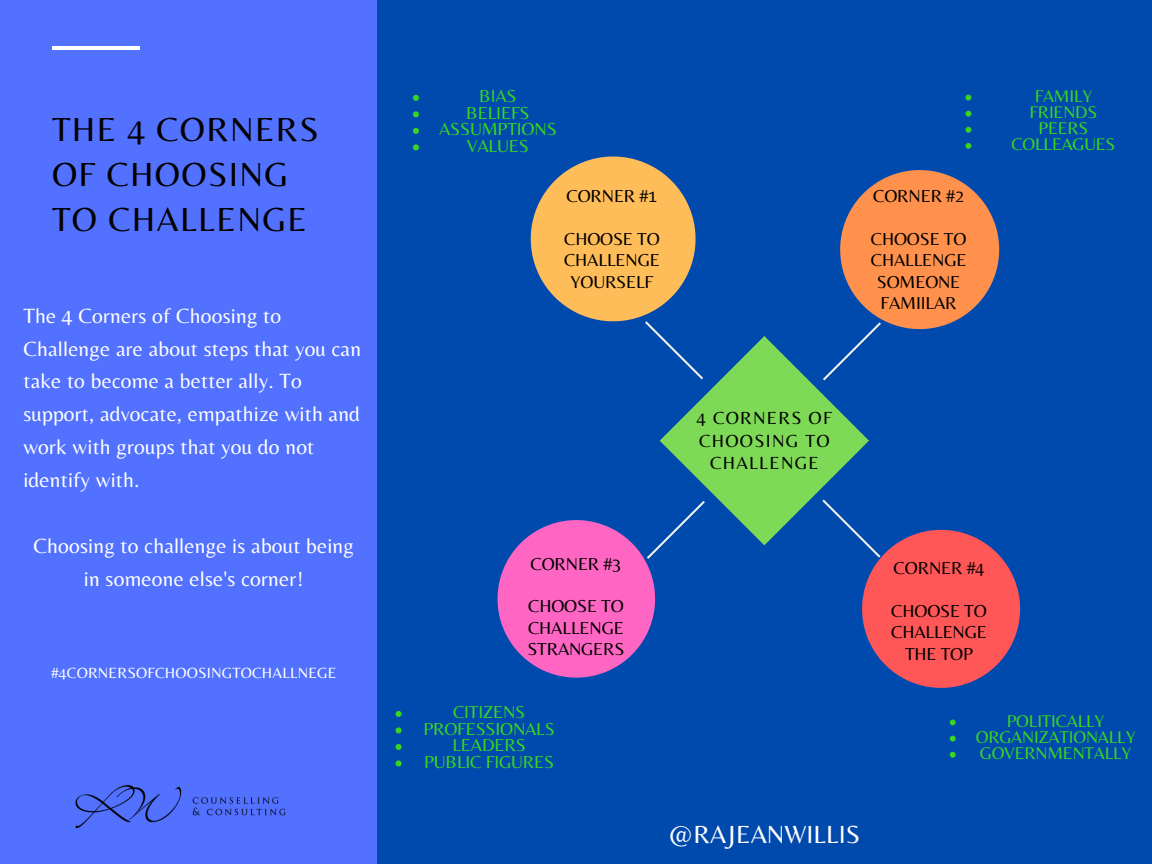
<style>
.page{position:relative;width:1152px;height:864px;background:#004aad}
.page>*{position:absolute;margin:0;border:0;box-sizing:border-box;transform-origin:0 0}
.t1{font:34.65px/45px "Belleza";letter-spacing:.04em;color:#000}
.t2{font:25.8px "Belleza";color:#fff}
.t3{font:21.45px/33px "Belleza";letter-spacing:.01em;color:#fff}
.t4{font:18.3px/22.2px "Belleza";letter-spacing:.07em;color:#000;text-align:center}
.t5{font:18.15px "Belleza";letter-spacing:-.01em;color:#39d520}
.t6{font:18px/21.3px "Belleza";letter-spacing:-.01em;color:#000;text-align:center}
.t7{font:18px "Belleza";letter-spacing:-.01em;color:#39d520}
.t8{font:17.7px "Belleza";letter-spacing:-.01em;color:#39d520}
.t9{font:15.45px "Belleza";letter-spacing:.01em;color:#fff}
</style>
<div class="page">
<div style="left:0;top:0;width:377px;height:864px;background:#5271ff"></div>
<hr style="left:52px;top:46px;width:87px;height:4px;background:#fff">
<svg style="left:660px;top:336px;width:209px;height:209px;fill:#7ed957"></svg>
<svg style="left:531px;top:157px;width:172px;height:222px"></svg>
<svg style="left:822px;top:500px;width:198px;height:188px"></svg>
<svg style="left:498px;top:501px;width:207px;height:177px"></svg>
<svg style="left:823px;top:170px;width:176px;height:210px"></svg>
<img style="left:75px;top:784px;width:211px;height:45px">
<svg style="left:413px;top:95px;width:6px;height:6px"></svg>
<svg style="left:413px;top:111px;width:6px;height:6px"></svg>
<svg style="left:413px;top:128px;width:6px;height:6px"></svg>
<svg style="left:413px;top:144px;width:6px;height:6px"></svg>
<svg style="left:966px;top:95px;width:5px;height:5px"></svg>
<svg style="left:966px;top:111px;width:5px;height:6px"></svg>
<svg style="left:966px;top:127px;width:5px;height:6px"></svg>
<svg style="left:966px;top:143px;width:5px;height:6px"></svg>
<svg style="left:396px;top:711px;width:6px;height:6px"></svg>
<svg style="left:396px;top:727px;width:6px;height:6px"></svg>
<svg style="left:396px;top:744px;width:6px;height:6px"></svg>
<svg style="left:396px;top:760px;width:6px;height:6px"></svg>
<svg style="left:950px;top:720px;width:6px;height:5px"></svg>
<svg style="left:950px;top:736px;width:6px;height:6px"></svg>
<svg style="left:950px;top:752px;width:6px;height:6px"></svg>
<p class="t1" style="left:52px;top:107px;width:268px">THE 4 CORNERS<br>OF CHOOSING<br>TO CHALLENGE</p>
<p class="t3" style="left:23px;top:299px;width:339px">The 4 Corners of Choosing to<br>Challenge are about steps that you can take to become a better ally. To support, advocate, empathize with and work with groups that you do not identify with.</p>
<p class="t3" style="left:33px;top:529px;width:322px;text-align:center">Choosing to challenge is about being in someone else's corner!</p>
<p class="t9" style="left:51px;top:664px;width:287px">#4CORNERSOFCHOOSINGTOCHALLNEGE</p>
<p class="t5" style="left:479px;top:86px;width:39px">BIAS</p>
<p class="t5" style="left:466px;top:102px;width:65px">BELIEFS</p>
<p class="t5" style="left:439px;top:119px;width:119px">ASSUMPTIONS</p>
<p class="t5" style="left:467px;top:135px;width:64px">VALUES</p>
<p class="t6" style="left:567px;top:185px;width:92px">CORNER #1</p>
<p class="t6" style="left:564px;top:228px;width:97px">CHOOSE TO<br>CHALLENGE<br>YOURSELF</p>
<p class="t6" style="left:873px;top:185px;width:92px">CORNER #2</p>
<p class="t6" style="left:871px;top:228px;width:97px">CHOOSE TO<br>CHALLENGE<br>SOMEONE<br>FAMIILAR</p>
<p class="t8" style="left:1035px;top:86px;width:59px">FAMILY</p>
<p class="t8" style="left:1030px;top:102px;width:69px">FRIENDS</p>
<p class="t8" style="left:1039px;top:118px;width:51px">PEERS</p>
<p class="t8" style="left:1012px;top:134px;width:105px">COLLEAGUES</p>
<p class="t6" style="left:531px;top:553px;width:92px">CORNER #3</p>
<p class="t6" style="left:527px;top:595px;width:99px;text-align:justify">CHOOSE TO CHALLENGE STRANGERS</p>
<p class="t7" style="left:453px;top:702px;width:74px">CITIZENS</p>
<p class="t7" style="left:423px;top:718px;width:133px">PROFESSIONALS</p>
<p class="t7" style="left:452px;top:735px;width:75px">LEADERS</p>
<p class="t7" style="left:424px;top:751px;width:131px">PUBLIC FIGURES</p>
<p class="t4" style="left:697px;top:407px;width:137px">4 CORNERS OF<br>CHOOSING TO<br>CHALLENGE</p>
<p class="t2" style="left:669px;top:819px;width:193px">@RAJEANWILLIS</p>
<p class="t6" style="left:894px;top:557px;width:92px">CORNER #4</p>
<p class="t6" style="left:891px;top:600px;width:97px">CHOOSE TO<br>CHALLENGE<br>THE TOP</p>
<p class="t8" style="left:1007px;top:710px;width:99px">POLITICALLY</p>
<p class="t8" style="left:976px;top:727px;width:161px">ORGANIZATIONALLY</p>
<p class="t8" style="left:980px;top:743px;width:153px">GOVERNMENTALLY</p>
</div>
